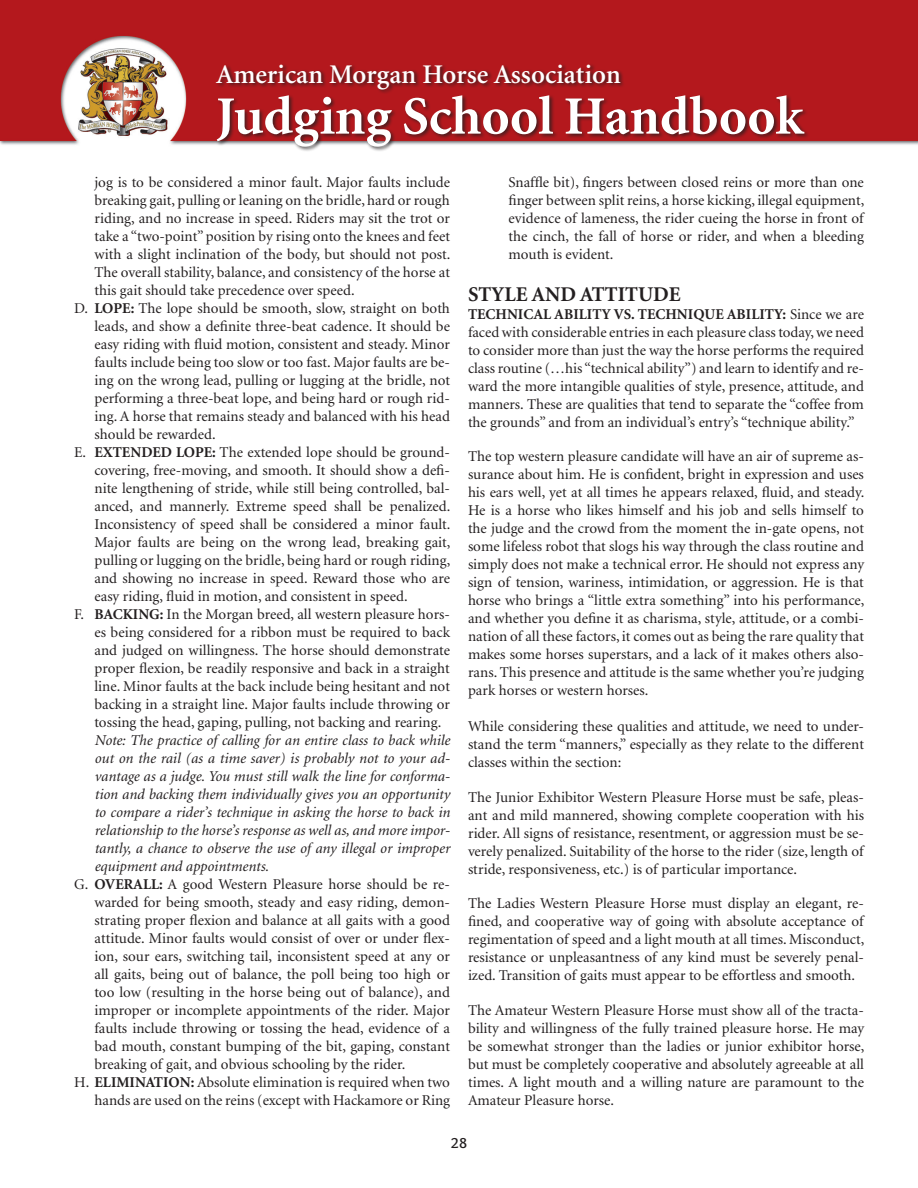
<style>
.page{position:relative;width:918px;height:1188px;background:#fff}
.page>*{position:absolute;margin:0;border:0;box-sizing:border-box;transform-origin:0 0}
.t1{font:700 54px "Minion";color:#fff}
.t2{font:600 27px "Minion";color:#fff}
.t3{font:700 21px "Minion";color:#231f20}
.t4{font:15px/18px "Minion";color:#231f20;text-align:justify}
.t5{font:italic 15px "Minion";color:#231f20}
.t6{font:700 15px "Overlock";color:#231f20}
.s1{font-weight:700}
</style>
<div class="page">
<img style="left:0;top:0;width:918px;height:145px">
<div style="left:215px;top:63px;width:595px;height:89px;background:#231f20;opacity:.75"></div>
<h2 class="t2" style="left:216px;top:60px;width:406px">American Morgan Horse Association</h2>
<h1 class="t1" style="left:216px;top:89px;width:589px">Judging School Handbook</h1>
<p class="t4" style="left:94px;top:174px;width:357px">jog is to be considered a minor fault. Major faults include</p>
<p class="t4" style="left:94px;top:192px;width:357px">breaking gait, pulling or leaning on the bridle, hard or rough</p>
<p class="t4" style="left:94px;top:210px;width:357px">riding, and no increase in speed. Riders may sit the trot or</p>
<p class="t4" style="left:94px;top:228px;width:357px">take a “two-point” position by rising onto the knees and feet</p>
<p class="t4" style="left:94px;top:246px;width:357px">with a slight inclination of the body, but should not post.</p>
<p class="t4" style="left:94px;top:264px;width:357px">The overall stability, balance, and consistency of the horse at</p>
<p class="t4" style="left:94px;top:282px;width:262px">this gait should take precedence over speed.</p>
<p class="t4" style="left:74px;top:300px;width:377px">D. <span class="s1">LOPE:</span> The lope should be smooth, slow, straight on both</p>
<p class="t4" style="left:94px;top:318px;width:357px">leads, and show a definite three-beat cadence. It should be</p>
<p class="t4" style="left:94px;top:336px;width:357px">easy riding with fluid motion, consistent and steady. Minor</p>
<p class="t4" style="left:94px;top:354px;width:357px">faults include being too slow or too fast. Major faults are be-</p>
<p class="t4" style="left:94px;top:372px;width:357px">ing on the wrong lead, pulling or lugging at the bridle, not</p>
<p class="t4" style="left:94px;top:390px;width:357px">performing a three-beat lope, and being hard or rough rid-</p>
<p class="t4" style="left:94px;top:408px;width:357px">ing. A horse that remains steady and balanced with his head</p>
<p class="t4" style="left:94px;top:426px;width:123px">should be rewarded.</p>
<p class="t4" style="left:74px;top:444px;width:377px">E. <span class="s1">EXTENDED LOPE:</span> The extended lope should be ground-</p>
<p class="t4" style="left:94px;top:462px;width:357px">covering, free-moving, and smooth. It should show a defi-</p>
<p class="t4" style="left:94px;top:480px;width:357px">nite lengthening of stride, while still being controlled, bal-</p>
<p class="t4" style="left:94px;top:498px;width:357px">anced, and mannerly. Extreme speed shall be penalized.</p>
<p class="t4" style="left:94px;top:516px;width:357px">Inconsistency of speed shall be considered a minor fault.</p>
<p class="t4" style="left:94px;top:534px;width:357px">Major faults are being on the wrong lead, breaking gait,</p>
<p class="t4" style="left:94px;top:552px;width:357px">pulling or lugging on the bridle, being hard or rough riding,</p>
<p class="t4" style="left:94px;top:570px;width:357px">and showing no increase in speed. Reward those who are</p>
<p class="t4" style="left:94px;top:588px;width:315px">easy riding, fluid in motion, and consistent in speed.</p>
<p class="t4" style="left:74px;top:606px;width:377px">F. <span class="s1">BACKING:</span> In the Morgan breed, all western pleasure hors-</p>
<p class="t4" style="left:94px;top:624px;width:357px">es being considered for a ribbon must be required to back</p>
<p class="t4" style="left:94px;top:642px;width:357px">and judged on willingness. The horse should demonstrate</p>
<p class="t4" style="left:94px;top:660px;width:357px">proper flexion, be readily responsive and back in a straight</p>
<p class="t4" style="left:94px;top:678px;width:357px">line. Minor faults at the back include being hesitant and not</p>
<p class="t4" style="left:94px;top:696px;width:357px">backing in a straight line. Major faults include throwing or</p>
<p class="t4" style="left:94px;top:714px;width:348px">tossing the head, gaping, pulling, not backing and rearing.</p>
<p class="t5" style="left:94px;top:733px;width:357px">Note: The practice of calling for an entire class to back while</p>
<p class="t5" style="left:94px;top:751px;width:357px">out on the rail (as a time saver) is probably not to your ad-</p>
<p class="t5" style="left:94px;top:769px;width:357px">vantage as a judge. You must still walk the line for conforma-</p>
<p class="t5" style="left:94px;top:787px;width:357px">tion and backing them individually gives you an opportunity</p>
<p class="t5" style="left:94px;top:805px;width:357px">to compare a rider’s technique in asking the horse to back in</p>
<p class="t5" style="left:94px;top:823px;width:357px">relationship to the horse’s response as well as, and more impor-</p>
<p class="t5" style="left:94px;top:841px;width:357px">tantly, a chance to observe the use of any illegal or improper</p>
<p class="t5" style="left:94px;top:859px;width:176px">equipment and appointments.</p>
<p class="t4" style="left:74px;top:876px;width:377px">G. <span class="s1">OVERALL:</span> A good Western Pleasure horse should be re-</p>
<p class="t4" style="left:94px;top:894px;width:357px">warded for being smooth, steady and easy riding, demon-</p>
<p class="t4" style="left:94px;top:912px;width:357px">strating proper flexion and balance at all gaits with a good</p>
<p class="t4" style="left:94px;top:930px;width:357px">attitude. Minor faults would consist of over or under flex-</p>
<p class="t4" style="left:94px;top:948px;width:357px">ion, sour ears, switching tail, inconsistent speed at any or</p>
<p class="t4" style="left:94px;top:966px;width:357px">all gaits, being out of balance, the poll being too high or</p>
<p class="t4" style="left:94px;top:984px;width:357px">too low (resulting in the horse being out of balance), and</p>
<p class="t4" style="left:94px;top:1002px;width:357px">improper or incomplete appointments of the rider. Major</p>
<p class="t4" style="left:94px;top:1020px;width:357px">faults include throwing or tossing the head, evidence of a</p>
<p class="t4" style="left:94px;top:1038px;width:357px">bad mouth, constant bumping of the bit, gaping, constant</p>
<p class="t4" style="left:94px;top:1056px;width:312px">breaking of gait, and obvious schooling by the rider.</p>
<p class="t4" style="left:74px;top:1074px;width:377px">H. <span class="s1">ELIMINATION:</span> Absolute elimination is required when two</p>
<p class="t4" style="left:94px;top:1092px;width:357px">hands are used on the reins (except with Hackamore or Ring</p>
<p class="t4" style="left:508px;top:174px;width:357px">Snaffle bit), fingers between closed reins or more than one finger between split reins, a horse kicking, illegal equipment, evidence of lameness, the rider cueing the horse in front of the cinch, the fall of horse or rider, and when a bleeding mouth is evident.</p>
<h3 class="t3" style="left:468px;top:283px;width:214px">STYLE AND ATTITUDE</h3>
<p class="t4" style="left:468px;top:306px;width:398px"><span class="s1">TECHNICAL ABILITY VS. TECHNIQUE ABILITY:</span> Since we are faced with considerable entries in each pleasure class today, we need to consider more than just the way the horse performs the required class routine (…his “technical ability”) and learn to identify and re&shy;ward the more intangible qualities of style, presence, attitude, and manners. These are qualities that tend to separate the “coffee from the grounds” and from an individual’s entry’s “technique ability.”</p>
<p class="t4" style="left:468px;top:448px;width:398px">The top western pleasure candidate will have an air of supreme as&shy;surance about him. He is confident, bright in expression and uses his ears well, yet at all times he appears relaxed, fluid, and steady.<br>He is a horse who likes himself and his job and sells himself to the judge and the crowd from the moment the in-gate opens, not some lifeless robot that slogs his way through the class routine and simply does not make a technical error. He should not express any sign of tension, wariness, intimidation, or aggression. He is that horse who brings a “little extra something” into his performance, and whether you define it as charisma, style, attitude, or a combi&shy;nation of all these factors, it comes out as being the rare quality that makes some horses superstars, and a lack of it makes others also&shy;rans. This presence and attitude is the same whether you’re judging park horses or western horses.</p>
<p class="t4" style="left:468px;top:718px;width:398px">While considering these qualities and attitude, we need to under&shy;stand the term “manners,” especially as they relate to the different classes within the section:</p>
<p class="t4" style="left:468px;top:789px;width:398px">The Junior Exhibitor Western Pleasure Horse must be safe, pleas&shy;ant and mild mannered, showing complete cooperation with his rider. All signs of resistance, resentment, or aggression must be se&shy;verely penalized. Suitability of the horse to the rider (size, length of stride, responsiveness, etc.) is of particular importance.</p>
<p class="t4" style="left:468px;top:895px;width:398px">The Ladies Western Pleasure Horse must display an elegant, re&shy;fined, and cooperative way of going with absolute acceptance of regimentation of speed and a light mouth at all times. Misconduct, resistance or unpleasantness of any kind must be severely penal&shy;ized. Transition of gaits must appear to be effortless and smooth.</p>
<p class="t4" style="left:468px;top:1002px;width:398px">The Amateur Western Pleasure Horse must show all of the tracta&shy;bility and willingness of the fully trained pleasure horse. He may be somewhat stronger than the ladies or junior exhibitor horse, but must be completely cooperative and absolutely agreeable at all times. A light mouth and a willing nature are paramount to the Amateur Pleasure horse.</p>
<p class="t6" style="left:451px;top:1135px;width:18px">28</p>
</div>
